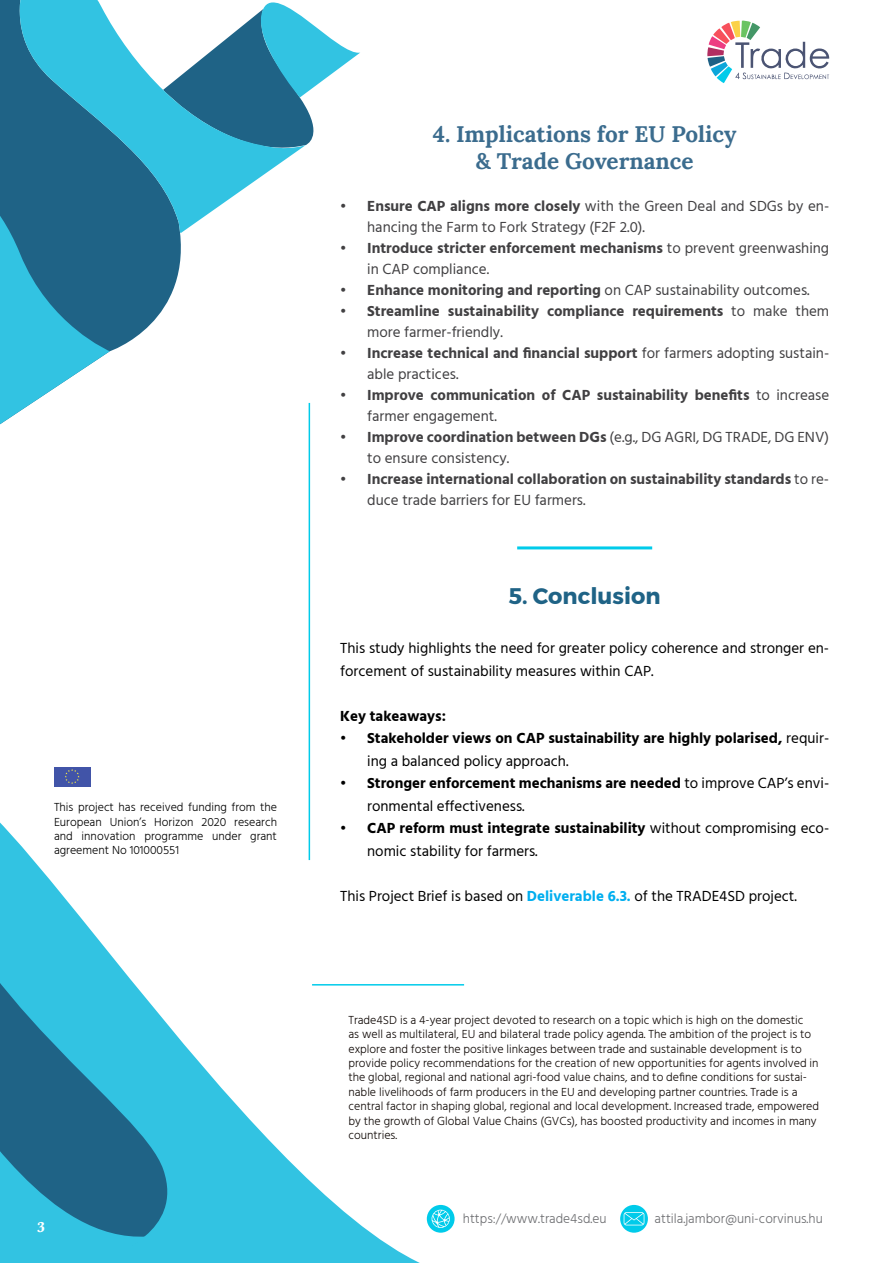
<style>
.page{position:relative;width:893px;height:1263px;background:#fff}
.page>*{position:absolute;margin:0;border:0;box-sizing:border-box;transform-origin:0 0}
.t1{font:700 22.5px/27px "Lora";color:#3b6c8e;text-align:center}
.t2{font:700 22.5px "Montserrat";color:#1f6386}
.t3{font:700 15px/21px "Hind Madurai";color:#414042}
.t4{font:15px/22.5px "Hind Madurai";color:#000}
.t5{font:15px/21px "Hind Madurai";color:#414042}
.t6{font:700 15px/22.5px "Hind Madurai";color:#000}
.t7{font:700 15px "Baskerville";color:#fff}
.t8{font:300 13.5px "Hind Madurai";color:#6d6e71}
.t9{font:300 12px/14.4px "Hind Madurai";color:#100906}
.t10{font:300 12px/14.4px "Hind Madurai";color:#000;text-align:justify}
.s1{font-weight:700}
.s2{font-weight:400}
.s3{font-weight:700;color:#00aeef}
</style>
<div class="page">
<hr style="left:309px;top:403px;width:1px;height:457px;background:#00cbea">
<div style="left:54px;top:767px;width:36px;height:19px;background:#4154a8"></div>
<svg style="left:65px;top:769px;width:15px;height:12px"></svg>
<svg style="left:0;top:0;width:181px;height:352px;fill:#1f6386"></svg>
<svg style="left:0;top:142px;width:110px;height:283px"></svg>
<svg style="left:0;top:781px;width:457px;height:482px"></svg>
<svg style="left:0;top:828px;width:185px;height:435px;fill:#32c3e2"></svg>
<svg style="left:11px;top:0;width:269px;height:233px"></svg>
<svg style="left:163px;top:0;width:197px;height:163px"></svg>
<svg style="left:0;top:1073px;width:147px;height:190px"></svg>
<svg style="left:620px;top:1205px;width:28px;height:28px"></svg>
<svg style="left:624px;top:1212px;width:20px;height:13px"></svg>
<div style="left:427px;top:1205px;width:28px;height:28px;background:#00cbea;border-radius:50%"></div>
<svg style="left:432px;top:1210px;width:18px;height:18px"></svg>
<hr style="left:312px;top:984px;width:152px;height:1px;background:#00cbea">
<hr style="left:517px;top:546px;width:135px;height:3px;background:#00cbea">
<svg style="left:707px;top:20px;width:122px;height:63px"></svg>
<p class="t10" style="left:54px;top:801px;width:225px">This project has received funding from the European Union’s Horizon 2020 research and innovation programme under grant agreement No 101000551</p>
<p class="t7" style="left:37px;top:1216px;width:10px">3</p>
<h1 class="t1" style="left:433px;top:119px;width:305px">4. Implications for EU Policy &amp; Trade Governance</h1>
<p class="t5" style="left:367px;top:196px;width:463px;text-indent:-27px"><span class="s1">• Ensure CAP aligns more closely</span> with the Green Deal and SDGs by en&shy;hancing the Farm to Fork Strategy (F2F 2.0).</p>
<p class="t3" style="left:367px;top:238px;width:463px;text-indent:-27px">• Introduce stricter enforcement mechanisms <span class="s2">to prevent greenwashing in CAP compliance.</span></p>
<p class="t3" style="left:340px;top:280px;width:471px">• Enhance monitoring and reporting <span class="s2">on CAP sustainability outcomes.</span></p>
<p class="t3" style="left:367px;top:301px;width:463px;text-indent:-27px">• Streamline sustainability compliance requirements <span class="s2">to make them more farmer-friendly.</span></p>
<p class="t5" style="left:367px;top:343px;width:463px;text-indent:-27px"><span class="s1">• Increase technical and financial support</span> for farmers adopting sustain&shy;able practices.</p>
<p class="t3" style="left:367px;top:385px;width:463px;text-indent:-27px">• Improve communication of CAP sustainability benefits <span class="s2">to increase farmer engagement.</span></p>
<p class="t5" style="left:367px;top:427px;width:464px;text-indent:-27px"><span class="s1">• Improve coordination between DGs</span> (e.g., DG AGRI, DG TRADE, DG ENV) to ensure consistency.</p>
<p class="t3" style="left:367px;top:469px;width:463px;text-indent:-27px">• Increase international collaboration on sustainability standards <span class="s2">to re&shy;duce trade barriers for EU farmers.</span></p>
<h1 class="t2" style="left:509px;top:582px;width:153px">5. Conclusion</h1>
<p class="t4" style="left:340px;top:638px;width:490px">This study highlights the need for greater policy coherence and stronger en&shy;forcement of sustainability measures within CAP.</p>
<p class="t6" style="left:340px;top:705px;width:107px">Key takeaways:</p>
<p class="t6" style="left:367px;top:728px;width:463px;text-indent:-27px">• Stakeholder views on CAP sustainability are highly polarised, <span class="s2">requir&shy;ing a balanced policy approach.</span></p>
<p class="t4" style="left:367px;top:773px;width:463px;text-indent:-27px"><span class="s1">• Stronger enforcement mechanisms are needed</span> to improve CAP’s envi&shy;ronmental effectiveness.</p>
<p class="t4" style="left:367px;top:818px;width:463px;text-indent:-27px"><span class="s1">• CAP reform must integrate sustainability</span> without compromising eco&shy;nomic stability for farmers.</p>
<p class="t4" style="left:340px;top:885px;width:458px">This Project Brief is based on <span class="s3">Deliverable 6.3.</span> of the TRADE4SD project.</p>
<p class="t9" style="left:348px;top:1013px;width:472px">Trade4SD is a 4-year project devoted to research on a topic which is high on the domestic<br>as well as multilateral, EU and bilateral trade policy agenda. The ambition of the project is to explore and foster the positive linkages between trade and sustainable development is to provide policy recommendations for the creation of new opportunities for agents involved in the global, regional and national agri-food value chains, and to define conditions for sustai&shy;nable livelihoods of farm producers in the EU and developing partner countries. Trade is a central factor in shaping global, regional and local development. Increased trade, empowered by the growth of Global Value Chains (GVCs), has boosted productivity and incomes in many countries.</p>
<p class="t8" style="left:463px;top:1211px;width:145px">https://www.trade4sd.eu</p>
<p class="t8" style="left:654px;top:1211px;width:170px">attila.jambor@uni-corvinus.hu</p>
</div>
